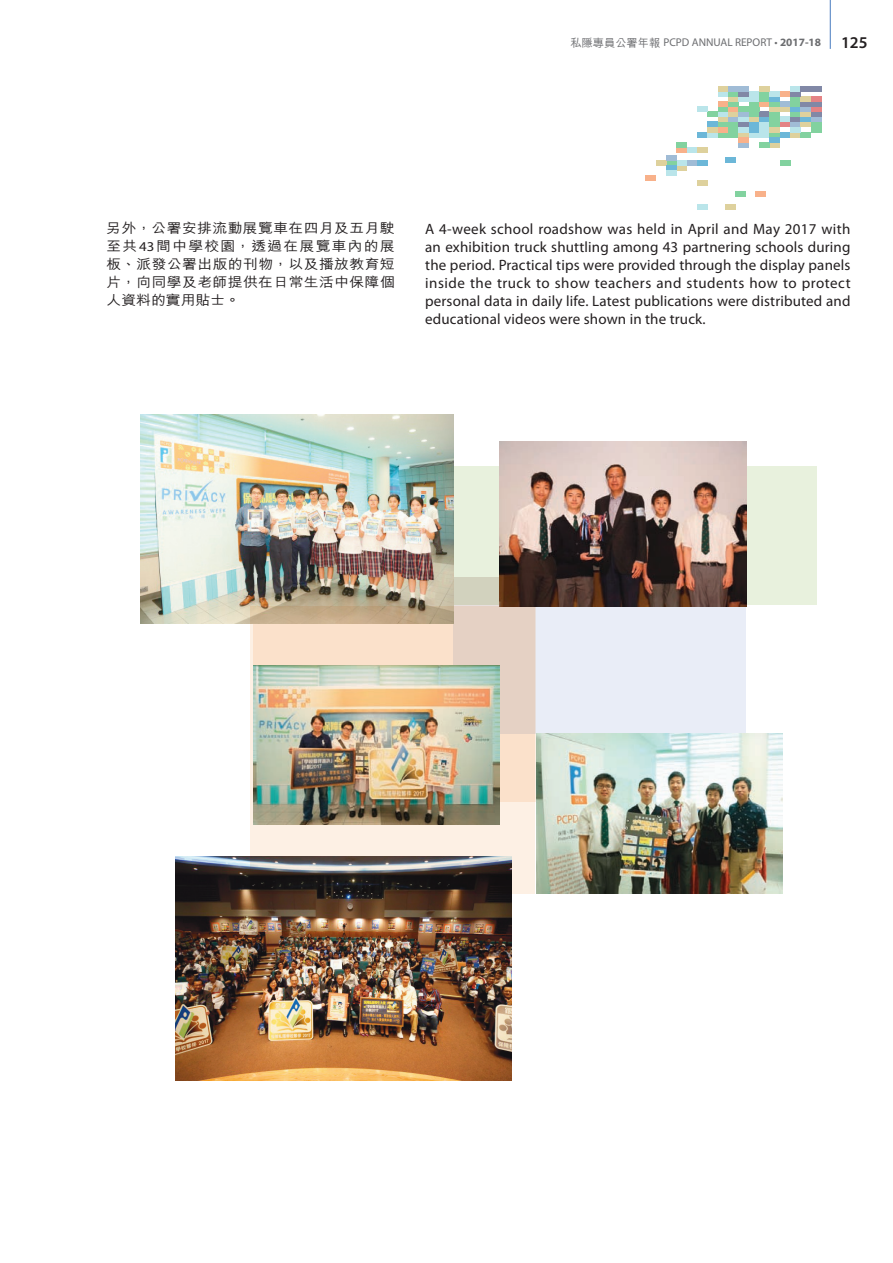
<style>
.page{position:relative;width:893px;height:1263px;background:#fff}
.page>*{position:absolute;margin:0;border:0;box-sizing:border-box;transform-origin:0 0}
.t1{font:15px/18px "Myriad Pro";letter-spacing:.01em;color:#231f20;text-align:justify}
.t2{font:500 13.5px/18px "M Hei HK";letter-spacing:.025em;color:#231f20;text-align:justify;scale:1.1 1}
.t3{font:11.25px "Myriad Pro";color:#6c6d70}
.s1{font-family:"M Hei HK";font-weight:500}
.s2{font-weight:700}
.s3{font-weight:600;font-size:16.5px;color:#231f20}
.s4{font-family:"Myriad Pro";font-weight:400}
</style>
<div class="page">
<div style="left:697px;top:132px;width:11px;height:5px;background:#6cb7d8"></div>
<div style="left:708px;top:132px;width:10px;height:5px;background:#bae5ea"></div>
<div style="left:718px;top:132px;width:10px;height:5px;background:#82d29f"></div>
<div style="left:728px;top:132px;width:11px;height:5px;background:#82d29f"></div>
<div style="left:739px;top:132px;width:10px;height:5px;background:#ded19d"></div>
<div style="left:749px;top:132px;width:10px;height:5px;background:#bae5ea"></div>
<div style="left:759px;top:132px;width:11px;height:5px;background:#bae5ea"></div>
<div style="left:770px;top:132px;width:10px;height:5px;background:#82d29f"></div>
<div style="left:780px;top:132px;width:10px;height:5px;background:#6cb7d8"></div>
<div style="left:790px;top:132px;width:10px;height:5px;background:#ded19d"></div>
<div style="left:800px;top:132px;width:11px;height:5px;background:#82d29f"></div>
<div style="left:708px;top:127px;width:10px;height:5px;background:#ded19d"></div>
<div style="left:718px;top:127px;width:10px;height:5px;background:#f8b18a"></div>
<div style="left:728px;top:127px;width:11px;height:5px;background:#82d29f"></div>
<div style="left:739px;top:127px;width:10px;height:5px;background:#bae5ea"></div>
<div style="left:739px;top:142px;width:10px;height:5px;background:#a0bcd6"></div>
<div style="left:739px;top:137px;width:10px;height:5px;background:#f8b18a"></div>
<div style="left:770px;top:142px;width:10px;height:5px;background:#ded19d"></div>
<div style="left:759px;top:142px;width:11px;height:5px;background:#82d29f"></div>
<div style="left:770px;top:137px;width:10px;height:5px;background:#6cb7d8"></div>
<div style="left:749px;top:127px;width:10px;height:5px;background:#6cb7d8"></div>
<div style="left:759px;top:127px;width:11px;height:5px;background:#bae5ea"></div>
<div style="left:770px;top:127px;width:10px;height:5px;background:#ded19d"></div>
<div style="left:790px;top:127px;width:10px;height:5px;background:#bae5ea"></div>
<div style="left:811px;top:127px;width:10px;height:5px;background:#82d29f"></div>
<div style="left:756px;top:191px;width:10px;height:6px;background:#f8b18a"></div>
<div style="left:735px;top:191px;width:10px;height:6px;background:#82d29f"></div>
<div style="left:725px;top:205px;width:10px;height:5px;background:#ded19d"></div>
<div style="left:697px;top:181px;width:11px;height:5px;background:#ded19d"></div>
<div style="left:646px;top:176px;width:10px;height:5px;background:#f8b18a"></div>
<div style="left:725px;top:158px;width:10px;height:5px;background:#6cb7d8"></div>
<div style="left:677px;top:166px;width:10px;height:5px;background:#ded19d"></div>
<div style="left:677px;top:161px;width:10px;height:5px;background:#bae5ea"></div>
<div style="left:677px;top:147px;width:10px;height:6px;background:#f8b18a"></div>
<div style="left:677px;top:142px;width:10px;height:5px;background:#82d29f"></div>
<div style="left:687px;top:147px;width:10px;height:6px;background:#bae5ea"></div>
<div style="left:697px;top:147px;width:11px;height:6px;background:#ded19d"></div>
<div style="left:666px;top:161px;width:11px;height:5px;background:#82d29f"></div>
<div style="left:656px;top:161px;width:10px;height:5px;background:#ded19d"></div>
<div style="left:666px;top:156px;width:11px;height:5px;background:#a0bcd6"></div>
<div style="left:666px;top:166px;width:11px;height:5px;background:#6cb7d8"></div>
<div style="left:666px;top:171px;width:11px;height:5px;background:#bae5ea"></div>
<div style="left:687px;top:161px;width:10px;height:5px;background:#a0bcd6"></div>
<div style="left:697px;top:161px;width:11px;height:5px;background:#6cb7d8"></div>
<div style="left:780px;top:161px;width:10px;height:5px;background:#82d29f"></div>
<div style="left:697px;top:205px;width:11px;height:5px;background:#bae5ea"></div>
<div style="left:708px;top:122px;width:10px;height:5px;background:#6cb7d8"></div>
<div style="left:718px;top:122px;width:10px;height:5px;background:#82d29f"></div>
<div style="left:728px;top:122px;width:11px;height:5px;background:#82d29f"></div>
<div style="left:739px;top:122px;width:10px;height:5px;background:#8188a6"></div>
<div style="left:749px;top:122px;width:10px;height:5px;background:#6cb7d8"></div>
<div style="left:759px;top:122px;width:11px;height:5px;background:#bae5ea"></div>
<div style="left:770px;top:122px;width:10px;height:5px;background:#82d29f"></div>
<div style="left:780px;top:122px;width:10px;height:5px;background:#e48385"></div>
<div style="left:790px;top:122px;width:10px;height:5px;background:#a0bcd6"></div>
<div style="left:800px;top:122px;width:11px;height:5px;background:#ded19d"></div>
<div style="left:811px;top:122px;width:10px;height:5px;background:#82d29f"></div>
<div style="left:718px;top:117px;width:10px;height:5px;background:#ded19d"></div>
<div style="left:728px;top:117px;width:11px;height:5px;background:#a0bcd6"></div>
<div style="left:739px;top:117px;width:10px;height:5px;background:#bae5ea"></div>
<div style="left:749px;top:117px;width:10px;height:5px;background:#ded19d"></div>
<div style="left:759px;top:117px;width:11px;height:5px;background:#6cb7d8"></div>
<div style="left:770px;top:117px;width:10px;height:5px;background:#82d29f"></div>
<div style="left:780px;top:117px;width:10px;height:5px;background:#bae5ea"></div>
<div style="left:790px;top:117px;width:10px;height:5px;background:#8188a6"></div>
<div style="left:800px;top:117px;width:11px;height:5px;background:#6cb7d8"></div>
<div style="left:811px;top:117px;width:10px;height:5px;background:#a0bcd6"></div>
<div style="left:708px;top:112px;width:10px;height:5px;background:#82d29f"></div>
<div style="left:718px;top:112px;width:10px;height:5px;background:#bae5ea"></div>
<div style="left:728px;top:112px;width:11px;height:5px;background:#ded19d"></div>
<div style="left:739px;top:112px;width:10px;height:5px;background:#a0bcd6"></div>
<div style="left:749px;top:112px;width:10px;height:5px;background:#82d29f"></div>
<div style="left:759px;top:112px;width:11px;height:5px;background:#8188a6"></div>
<div style="left:770px;top:112px;width:10px;height:5px;background:#82d29f"></div>
<div style="left:790px;top:112px;width:10px;height:5px;background:#82d29f"></div>
<div style="left:800px;top:112px;width:11px;height:5px;background:#ded19d"></div>
<div style="left:811px;top:112px;width:10px;height:5px;background:#8188a6"></div>
<div style="left:718px;top:107px;width:10px;height:5px;background:#82d29f"></div>
<div style="left:728px;top:107px;width:11px;height:5px;background:#f8b18a"></div>
<div style="left:739px;top:107px;width:10px;height:5px;background:#82d29f"></div>
<div style="left:749px;top:107px;width:10px;height:5px;background:#82d29f"></div>
<div style="left:770px;top:107px;width:10px;height:5px;background:#ded19d"></div>
<div style="left:780px;top:107px;width:10px;height:5px;background:#ded19d"></div>
<div style="left:790px;top:107px;width:10px;height:5px;background:#6cb7d8"></div>
<div style="left:800px;top:107px;width:11px;height:5px;background:#a0bcd6"></div>
<div style="left:811px;top:107px;width:10px;height:5px;background:#e48385"></div>
<div style="left:697px;top:107px;width:11px;height:5px;background:#bae5ea"></div>
<div style="left:718px;top:102px;width:10px;height:5px;background:#f8b18a"></div>
<div style="left:728px;top:102px;width:11px;height:5px;background:#82d29f"></div>
<div style="left:749px;top:102px;width:10px;height:5px;background:#82d29f"></div>
<div style="left:759px;top:102px;width:11px;height:5px;background:#f8b18a"></div>
<div style="left:770px;top:102px;width:10px;height:5px;background:#82d29f"></div>
<div style="left:780px;top:102px;width:10px;height:5px;background:#a0bcd6"></div>
<div style="left:790px;top:102px;width:10px;height:5px;background:#82d29f"></div>
<div style="left:800px;top:102px;width:11px;height:5px;background:#8188a6"></div>
<div style="left:811px;top:102px;width:10px;height:5px;background:#8188a6"></div>
<div style="left:728px;top:96px;width:11px;height:6px;background:#ded19d"></div>
<div style="left:739px;top:96px;width:10px;height:6px;background:#bae5ea"></div>
<div style="left:749px;top:96px;width:10px;height:6px;background:#bae5ea"></div>
<div style="left:759px;top:96px;width:11px;height:6px;background:#82d29f"></div>
<div style="left:770px;top:96px;width:10px;height:6px;background:#6cb7d8"></div>
<div style="left:790px;top:96px;width:10px;height:6px;background:#82d29f"></div>
<div style="left:800px;top:96px;width:11px;height:6px;background:#ded19d"></div>
<div style="left:811px;top:96px;width:10px;height:6px;background:#e48385"></div>
<div style="left:718px;top:91px;width:10px;height:5px;background:#bae5ea"></div>
<div style="left:728px;top:91px;width:11px;height:5px;background:#82d29f"></div>
<div style="left:739px;top:91px;width:10px;height:5px;background:#8188a6"></div>
<div style="left:749px;top:91px;width:10px;height:5px;background:#bae5ea"></div>
<div style="left:759px;top:91px;width:11px;height:5px;background:#82d29f"></div>
<div style="left:770px;top:91px;width:10px;height:5px;background:#bae5ea"></div>
<div style="left:780px;top:91px;width:10px;height:5px;background:#f8b18a"></div>
<div style="left:790px;top:91px;width:10px;height:5px;background:#8188a6"></div>
<div style="left:718px;top:86px;width:10px;height:5px;background:#ded19d"></div>
<div style="left:728px;top:86px;width:11px;height:5px;background:#a0bcd6"></div>
<div style="left:739px;top:86px;width:10px;height:5px;background:#a0bcd6"></div>
<div style="left:759px;top:86px;width:11px;height:5px;background:#ded19d"></div>
<div style="left:790px;top:86px;width:10px;height:5px;background:#bae5ea"></div>
<div style="left:800px;top:86px;width:11px;height:5px;background:#8188a6"></div>
<div style="left:811px;top:86px;width:10px;height:5px;background:#8188a6"></div>
<div style="left:454px;top:577px;width:292px;height:156px;background:#e9edf7"></div>
<div style="left:140px;top:467px;width:677px;height:138px;background:#e8f1dd"></div>
<hr style="left:830px;top:0;width:1px;height:49px;background:#477bbf">
<img style="left:140px;top:414px;width:314px;height:209px">
<img style="left:536px;top:733px;width:246px;height:160px">
<img style="left:499px;top:441px;width:247px;height:165px">
<img style="left:176px;top:856px;width:336px;height:224px">
<img style="left:251px;top:606px;width:284px;height:287px">
<p class="t3" style="left:570px;top:36px;width:299px"><span class="s1">私隱專員公署年報</span> PCPD ANNUAL REPORT • <span class="s2">2017-18</span> <span class="s3">125</span></p>
<p class="t2" style="left:106px;top:218px;width:264px">另外，公署安排流動展覽車在四月及五月駛至共<span class="s4">43</span>間中學校園，透過在展覽車內的展板、派發公署出版的刊物，以及播放教育短片，向同學及老師提供在日常生活中保障個人資料的實用貼士。</p>
<p class="t1" style="left:425px;top:219px;width:427px">A 4-week school roadshow was held in April and May 2017 with an exhibition truck shuttling among 43 partnering schools during the period. Practical tips were provided through the display panels inside the truck to show teachers and students how to protect personal data in daily life. Latest publications were distributed and educational videos were shown in the truck.</p>
</div>
